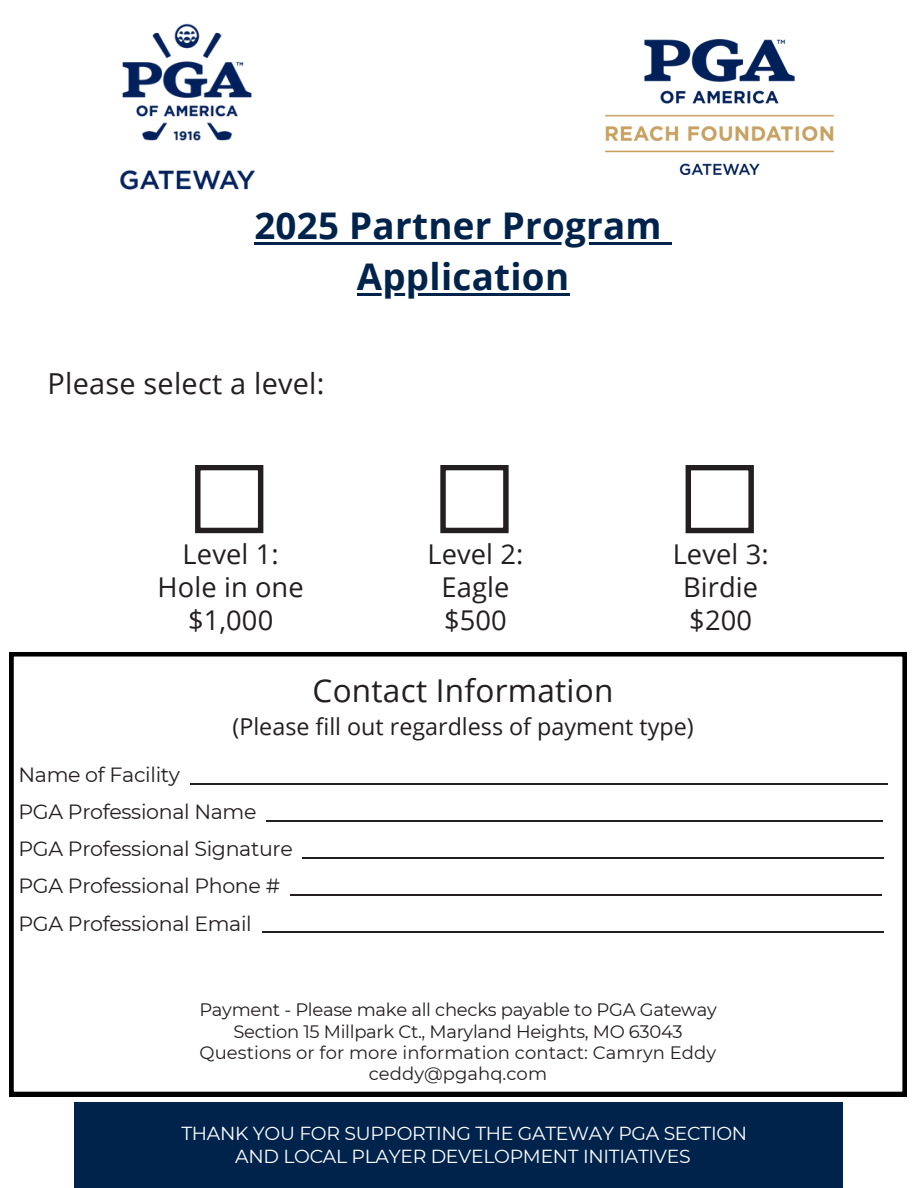
<style>
.page{position:relative;width:918px;height:1188px;background:#fff}
.page>*{position:absolute;margin:0;border:0;box-sizing:border-box;transform-origin:0 0}
.t1{font:700 36.75px "Open Sans";letter-spacing:.01em;color:#00234b}
.t2{font:31.5px "Open Sans";letter-spacing:.01em;color:#231f20}
.t3{font:28.95px "Open Sans";letter-spacing:.01em;color:#231f20}
.t4{font:27.3px/32.7px "Open Sans";letter-spacing:.005em;color:#231f20;text-align:center}
.t5{font:23.25px "Open Sans";color:#231f20}
.t6{font:20.55px/37.2px "Montserrat";letter-spacing:-.015em;color:#231f20}
.t7{font:18.9px/22.6px "Montserrat";letter-spacing:-.015em;color:#fff;text-align:center}
.t8{font:18px/21.3px "Montserrat";letter-spacing:-.015em;color:#231f20;text-align:center}
.t9{font:18px/21.3px "Montserrat";letter-spacing:.005em;color:#231f20;text-align:center}
</style>
<div class="page">
<div style="left:74px;top:1103px;width:768px;height:85px;background:#00234b"></div>
<img style="left:120px;top:23px;width:135px;height:167px">
<img style="left:606px;top:39px;width:228px;height:135px">
<svg style="left:195px;top:465px;width:68px;height:68px"></svg>
<svg style="left:440px;top:465px;width:69px;height:68px"></svg>
<svg style="left:686px;top:465px;width:68px;height:68px"></svg>
<svg style="left:9px;top:652px;width:898px;height:444px"></svg>
<hr style="left:190px;top:783px;width:697px;height:1px;background:#231f20">
<hr style="left:266px;top:820px;width:617px;height:1px;background:#231f20">
<hr style="left:303px;top:857px;width:581px;height:2px;background:#231f20">
<hr style="left:290px;top:895px;width:591px;height:1px;background:#231f20">
<hr style="left:262px;top:932px;width:621px;height:1px;background:#231f20">
<hr style="left:254px;top:242px;width:408px;height:3px;background:#00234b">
<svg style="left:662px;top:242px;width:10px;height:3px"></svg>
<hr style="left:357px;top:293px;width:213px;height:3px;background:#00234b">
<p class="t1" style="left:254px;top:200px;width:409px">2025 Partner Program</p>
<p class="t1" style="left:357px;top:251px;width:214px">Application</p>
<h4 class="t3" style="left:48px;top:363px;width:278px">Please select a level:</h4>
<h1 class="t4" style="left:158px;top:537px;width:148px">Level 1:<br>Hole in one $1,000</h1>
<h2 class="t4" style="left:427px;top:537px;width:98px">Level 2:<br>Eagle $500</h2>
<h2 class="t4" style="left:673px;top:537px;width:98px">Level 3:<br>Birdie $200</h2>
<h2 class="t2" style="left:313px;top:668px;width:302px">Contact Information</h2>
<h2 class="t5" style="left:232px;top:711px;width:463px">(Please fill out regardless of payment type)</h2>
<h2 class="t6" style="left:19px;top:756px;width:276px">Name of Facility<br>PGA Professional Name<br>PGA Professional Signature<br>PGA Professional Phone #<br>PGA Professional Email</h2>
<h3 class="t8" style="left:199px;top:999px;width:519px">Payment - Please make all checks payable to PGA Gateway<br>Section 15 Millpark Ct., Maryland Heights, MO 63043</h3>
<h5 class="t9" style="left:200px;top:1042px;width:518px">Questions or for more information contact: Camryn Eddy ceddy@pgahq.com</h5>
<p class="t7" style="left:181px;top:1122px;width:567px">THANK YOU FOR SUPPORTING THE GATEWAY PGA SECTION<br>AND LOCAL PLAYER DEVELOPMENT INITIATIVES</p>
</div>
